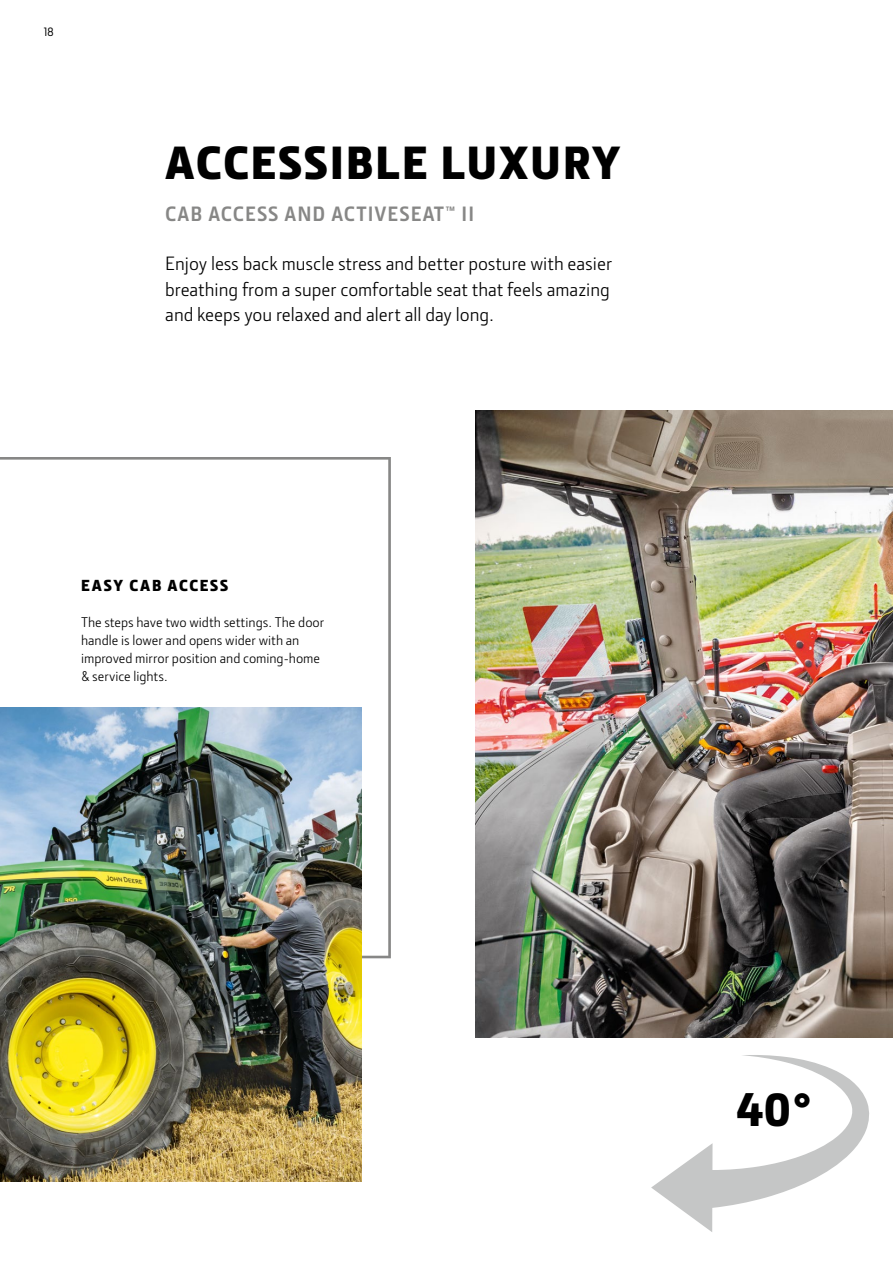
<style>
.page{position:relative;width:893px;height:1263px;background:#fff}
.page>*{position:absolute;margin:0;border:0;box-sizing:border-box;transform-origin:0 0}
.t1{font:900 48px "Section";letter-spacing:.05em;color:#000}
.t2{font:700 21px "JD Sans Pro";letter-spacing:.05em;color:#878786}
.t3{font:19.5px/25.5px "JD Sans Pro";color:#000;text-align:justify}
.t4{font:900 16.5px "Section";letter-spacing:.11em;color:#000}
.t5{font:14.25px/18px "JD Sans Pro";color:#000}
.t6{font:500 12px "JD Sans Pro";color:#000}
</style>
<div class="page">
<svg style="left:0;top:457px;width:391px;height:501px"></svg>
<img style="left:0;top:708px;width:361px;height:474px">
<svg style="left:651px;top:1055px;width:218px;height:177px"></svg>
<img style="left:475px;top:411px;width:418px;height:626px">
<p class="t6" style="left:44px;top:23px;width:12px">18</p>
<h1 class="t1" style="left:165px;top:132px;width:457px">ACCESSIBLE LUXURY</h1>
<p class="t2" style="left:165px;top:200px;width:310px">CAB ACCESS AND ACTIVESEAT™ II</p>
<p class="t3" style="left:165px;top:250px;width:448px">Enjoy less back muscle stress and better posture with easier breathing from a super comfortable seat that feels amazing and keeps you relaxed and alert all day long.</p>
<p class="t4" style="left:81px;top:574px;width:149px">EASY CAB ACCESS</p>
<p class="t5" style="left:81px;top:612px;width:245px">The steps have two width settings. The door handle is lower and opens wider with an improved mirror position and coming-home &amp; service lights.</p>
<h1 class="t1" style="left:737px;top:1079px;width:76px">40°</h1>
</div>
